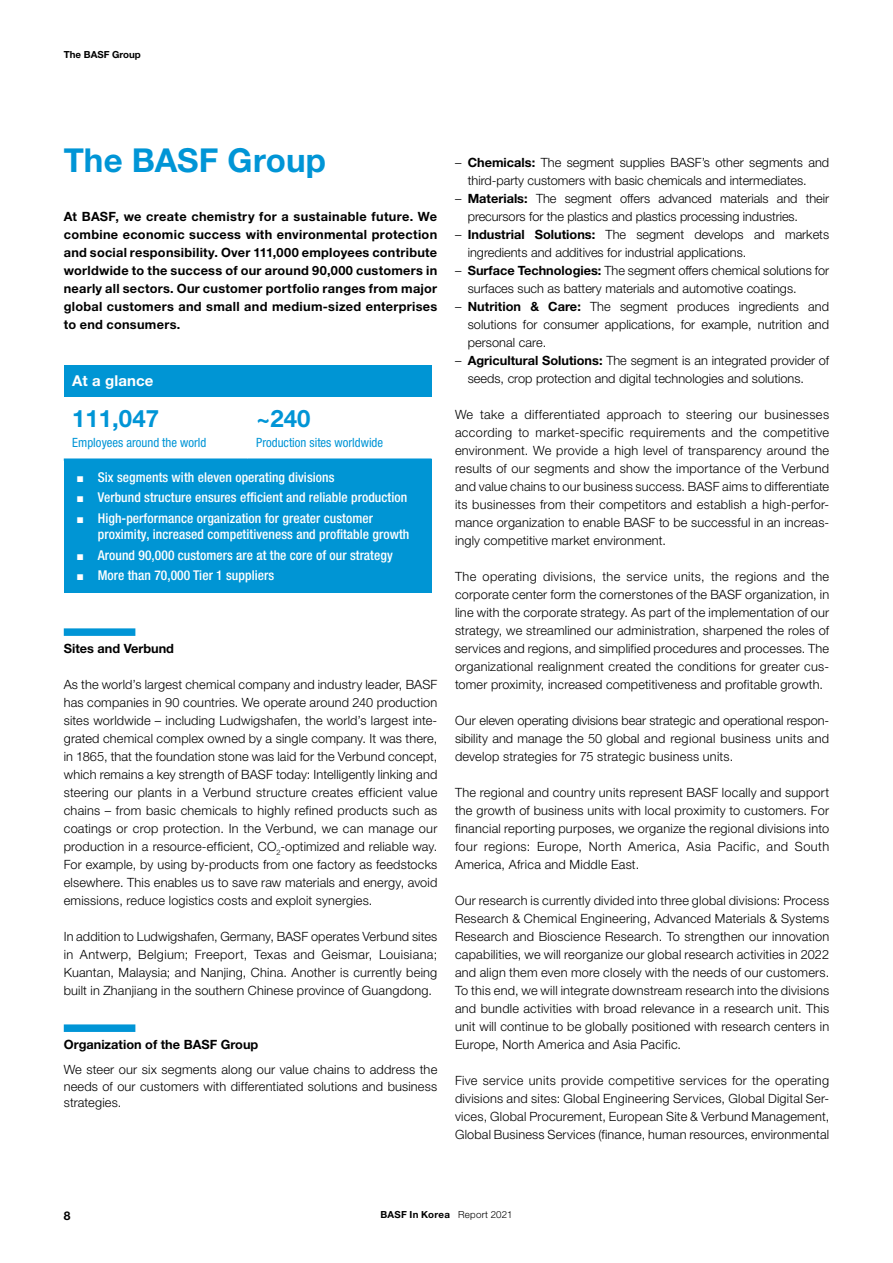
<style>
.page{position:relative;width:893px;height:1263px;background:#fff}
.page>*{position:absolute;margin:0;border:0;box-sizing:border-box;transform-origin:0 0}
.t1{font:700 33px "Helvetica Finanz Std";letter-spacing:.005em;color:#0095d6}
.t2{font:700 24px "Helvetica Finanz Std";color:#0095d6}
.t3{font:700 15px "Helvetica Finanz Std";letter-spacing:.005em;color:#fff}
.t4{font:500 condensed 13.5px/16.2px "Helvetica Finanz Std";letter-spacing:.005em;color:#fff}
.t5{font:300 12.75px/18px "Helvetica Finanz Std";color:#000;text-align:justify}
.t6{font:700 12.75px/18px "Helvetica Finanz Std";letter-spacing:.02em;color:#000;text-align:justify}
.t7{font:condensed 12.75px "Helvetica Finanz Std";color:#0095d6}
.t8{font:700 12.75px "Helvetica Finanz Std";color:#000}
.t9{font:700 12px "Helvetica Finanz Std";color:#000}
.t10{font:700 9.75px "Helvetica Finanz Std";letter-spacing:.025em;color:#000}
.t11{font:700 9.75px "Helvetica Finanz Std";color:#000}
.s1{font-weight:700}
.s2{font-weight:300}
</style>
<div class="page">
<div style="left:64px;top:628px;width:71px;height:8px;background:#0095d6"></div>
<div style="left:64px;top:1024px;width:71px;height:8px;background:#0095d6"></div>
<div style="left:64px;top:460px;width:368px;height:133px;background:#0095d4"></div>
<hr style="left:64px;top:458px;width:184px;height:3px;background:#0095d6">
<hr style="left:248px;top:458px;width:184px;height:3px;background:#0095d6">
<div style="left:64px;top:365px;width:368px;height:32px;background:#0095d4"></div>
<p class="t11" style="left:64px;top:49px;width:79px">The BASF Group</p>
<h1 class="t1" style="left:64px;top:141px;width:264px">The BASF Group</h1>
<p class="t6" style="left:64px;top:207px;width:375px">At BASF, we create chemistry for a sustainable future. We combine economic success with environmental protection and social responsibility. Over 111,000 employees contribute worldwide to the success of our around 90,000 customers in nearly all sectors. Our customer portfolio ranges from major global customers and small and medium-sized enterprises to end consumers.</p>
<p class="t3" style="left:72px;top:372px;width:83px">At a glance</p>
<h2 class="t2" style="left:72px;top:404px;width:88px">111,047</h2>
<p class="t7" style="left:72px;top:435px;width:136px">Employees around the world</p>
<h2 class="t2" style="left:256px;top:404px;width:56px">~240</h2>
<p class="t7" style="left:256px;top:435px;width:128px">Production sites worldwide</p>
<p class="t4" style="left:77px;top:469px;width:259px">▪ Six segments with eleven operating divisions</p>
<p class="t4" style="left:77px;top:489px;width:332px">▪ Verbund structure ensures efficient and reliable production</p>
<p class="t4" style="left:98px;top:510px;width:313px;text-indent:-21px">▪ High-performance organization for greater customer proximity, increased competitiveness and profitable growth</p>
<p class="t4" style="left:77px;top:546px;width:318px">▪ Around 90,000 customers are at the core of our strategy</p>
<p class="t4" style="left:77px;top:567px;width:199px">▪ More than 70,000 Tier 1 suppliers</p>
<p class="t8" style="left:64px;top:641px;width:112px">Sites and Verbund</p>
<p class="t5" style="left:64px;top:675px;width:375px">As the world’s largest chemical company and industry leader, BASF has companies in 90 countries. We operate around 240 production sites worldwide – including Ludwigshafen, the world’s largest inte&shy;grated chemical complex owned by a single company. It was there, in 1865, that the foundation stone was laid for the Verbund concept, which remains a key strength of BASF today: Intelligently linking and steering our plants in a Verbund structure creates efficient value chains – from basic chemicals to highly refined products such as coatings or crop protection. In the Verbund, we can manage our production in a resource-efficient, CO<sub>2</sub>-optimized and reliable way.<br>For example, by using by-products from one factory as feedstocks elsewhere. This enables us to save raw materials and energy, avoid emissions, reduce logistics costs and exploit synergies.</p>
<p class="t5" style="left:64px;top:927px;width:375px">In addition to Ludwigshafen, Germany, BASF operates Verbund sites in Antwerp, Belgium; Freeport, Texas and Geismar, Louisiana; Kuantan, Malaysia; and Nanjing, China. Another is currently being built in Zhanjiang in the southern Chinese province of Guangdong.</p>
<p class="t8" style="left:64px;top:1037px;width:196px">Organization of the BASF Group</p>
<p class="t5" style="left:64px;top:1061px;width:375px;line-height:16.6px">We steer our six segments along our value chains to address the needs of our customers with differentiated solutions and business strategies.</p>
<p class="t5" style="left:468px;top:153px;width:363px;text-indent:-13px">– <span class="s1">Chemicals:</span> The segment supplies BASF’s other segments and third-party customers with basic chemicals and intermediates.</p>
<p class="t5" style="left:468px;top:189px;width:363px;text-indent:-13px">– <span class="s1">Materials:</span> The segment offers advanced materials and their precursors for the plastics and plastics processing industries.</p>
<p class="t5" style="left:468px;top:225px;width:363px;text-indent:-13px">– <span class="s1">Industrial Solutions:</span> The segment develops and markets ingredients and additives for industrial applications.</p>
<p class="t5" style="left:468px;top:261px;width:363px;text-indent:-13px">– <span class="s1">Surface Technologies:</span> The segment offers chemical solutions for surfaces such as battery materials and automotive coatings.</p>
<p class="t5" style="left:468px;top:297px;width:363px;text-indent:-13px">– <span class="s1">Nutrition &amp; Care:</span> The segment produces ingredients and solutions for consumer applications, for example, nutrition and personal care.</p>
<p class="t5" style="left:468px;top:351px;width:363px;text-indent:-13px">– <span class="s1">Agricultural Solutions:</span> The segment is an integrated provider of seeds, crop protection and digital technologies and solutions.</p>
<p class="t5" style="left:455px;top:405px;width:376px">We take a differentiated approach to steering our businesses according to market-specific requirements and the competitive environment. We provide a high level of transparency around the results of our segments and show the importance of the Verbund and value chains to our business success. BASF aims to differentiate its businesses from their competitors and establish a high-perfor&shy;mance organization to enable BASF to be successful in an increas&shy;ingly competitive market environment.</p>
<p class="t5" style="left:455px;top:567px;width:376px">The operating divisions, the service units, the regions and the corporate center form the cornerstones of the BASF organization, in line with the corporate strategy. As part of the implementation of our strategy, we streamlined our administration, sharpened the roles of services and regions, and simplified procedures and processes. The organizational realignment created the conditions for greater cus&shy;tomer proximity, increased competitiveness and profitable growth.</p>
<p class="t5" style="left:455px;top:711px;width:376px">Our eleven operating divisions bear strategic and operational respon&shy;sibility and manage the 50 global and regional business units and develop strategies for 75 strategic business units.</p>
<p class="t5" style="left:455px;top:783px;width:376px">The regional and country units represent BASF locally and support the growth of business units with local proximity to customers. For financial reporting purposes, we organize the regional divisions into four regions: Europe, North America, Asia Pacific, and South America, Africa and Middle East.</p>
<p class="t5" style="left:455px;top:891px;width:376px">Our research is currently divided into three global divisions: Process Research &amp; Chemical Engineering, Advanced Materials &amp; Systems Research and Bioscience Research. To strengthen our innovation capabilities, we will reorganize our global research activities in 2022 and align them even more closely with the needs of our customers.<br>To this end, we will integrate downstream research into the divisions and bundle activities with broad relevance in a research unit. This unit will continue to be globally positioned with research centers in Europe, North America and Asia Pacific.</p>
<p class="t5" style="left:455px;top:1071px;width:376px">Five service units provide competitive services for the operating divisions and sites: Global Engineering Services, Global Digital Ser&shy;vices, Global Procurement, European Site &amp; Verbund Management, Global Business Services (finance, human resources, environmental</p>
<p class="t9" style="left:64px;top:1208px;width:8px">8</p>
<p class="t10" style="left:381px;top:1208px;width:133px">BASF In Korea <span class="s2">Report 2021</span></p>
</div>
